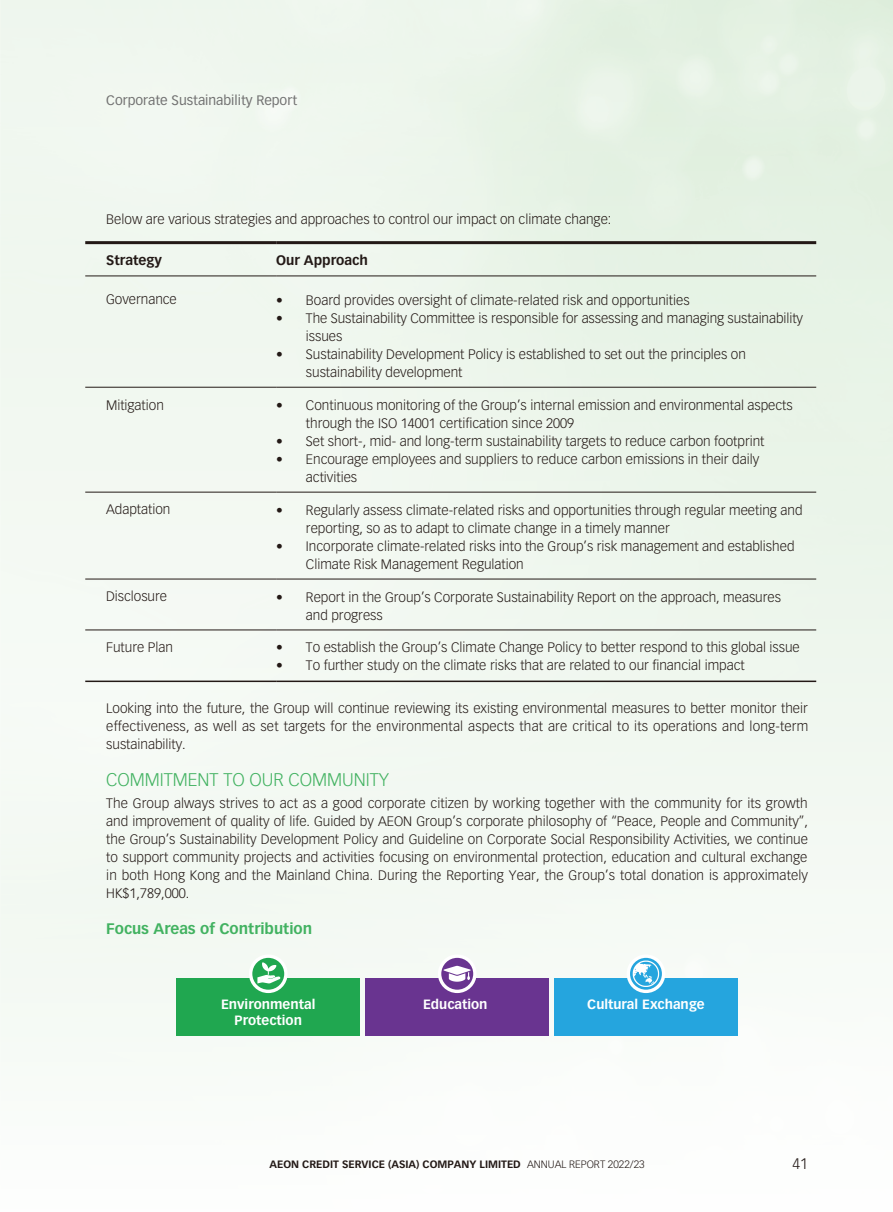
<style>
.page{position:relative;width:893px;height:1212px;background:#fff}
.page>*{position:absolute;margin:0;border:0;box-sizing:border-box;transform-origin:0 0}
.t1{font:300 18px "Vectora LT Std";color:#42b261}
.t2{font:700 15px "Vectora LT Std";color:#42b261}
.t3{font:300 15px "Vectora LT Std";color:#231916}
.t4{font:300 13.5px/18px "Vectora LT Std";color:#231916}
.t5{font:13.5px "Vectora LT Std";color:#727272}
.t6{font:700 13.5px "Vectora LT Std";color:#231916}
.t7{font:700 13.2px/15.9px "Vectora LT Std";color:#fff;text-align:center}
.t8{font:700 10.5px "Vectora LT Std";color:#231916}
.s1{font-weight:300}
</style>
<div class="page">
<img style="left:0;top:0;width:893px;height:1036px">
<hr style="left:85px;top:241px;width:191px;height:3px;background:#231916">
<hr style="left:276px;top:241px;width:540px;height:3px;background:#231916">
<hr style="left:85px;top:276px;width:191px;height:1px;background:#231916">
<hr style="left:276px;top:276px;width:540px;height:1px;background:#231916">
<hr style="left:85px;top:387px;width:191px;height:1px;background:#231916">
<hr style="left:276px;top:387px;width:540px;height:1px;background:#231916">
<hr style="left:85px;top:492px;width:191px;height:1px;background:#231916">
<hr style="left:276px;top:492px;width:540px;height:1px;background:#231916">
<hr style="left:85px;top:579px;width:191px;height:1px;background:#231916">
<hr style="left:276px;top:579px;width:540px;height:1px;background:#231916">
<hr style="left:85px;top:629px;width:191px;height:1px;background:#231916">
<hr style="left:276px;top:629px;width:540px;height:1px;background:#231916">
<hr style="left:85px;top:680px;width:191px;height:2px;background:#231916">
<hr style="left:276px;top:680px;width:540px;height:2px;background:#231916">
<div style="left:177px;top:979px;width:183px;height:57px;background:#20a750"></div>
<svg style="left:251px;top:956px;width:35px;height:35px"></svg>
<div style="left:249px;top:954px;width:39px;height:39px;border:3px solid #fff;border-radius:50%"></div>
<div style="left:365px;top:979px;width:184px;height:57px;background:#693490"></div>
<svg style="left:440px;top:956px;width:35px;height:35px"></svg>
<div style="left:438px;top:954px;width:39px;height:39px;border:3px solid #fff;border-radius:50%"></div>
<div style="left:554px;top:979px;width:184px;height:57px;background:#25a5de"></div>
<svg style="left:628px;top:956px;width:36px;height:35px"></svg>
<div style="left:627px;top:954px;width:38px;height:39px;border:3px solid #fff;border-radius:50%"></div>
<svg style="left:633px;top:960px;width:27px;height:27px"></svg>
<svg style="left:443px;top:966px;width:28px;height:16px"></svg>
<svg style="left:257px;top:962px;width:23px;height:21px"></svg>
<p class="t5" style="left:106px;top:92px;width:192px">Corporate Sustainability Report</p>
<p class="t4" style="left:106px;top:210px;width:507px">Below are various strategies and approaches to control our impact on climate change:</p>
<p class="t6" style="left:106px;top:252px;width:57px">Strategy</p>
<p class="t6" style="left:276px;top:252px;width:93px">Our Approach</p>
<p class="t4" style="left:106px;top:290px;width:72px">Governance</p>
<p class="t4" style="left:276px;top:291px;width:415px">• Board provides oversight of climate-related risk and opportunities</p>
<p class="t4" style="left:306px;top:309px;width:499px;text-indent:-30px">• The Sustainability Committee is responsible for assessing and managing sustainability issues</p>
<p class="t4" style="left:306px;top:345px;width:441px;text-indent:-30px">• Sustainability Development Policy is established to set out the principles on sustainability development</p>
<p class="t4" style="left:106px;top:396px;width:59px">Mitigation</p>
<p class="t4" style="left:306px;top:396px;width:488px;text-indent:-30px">• Continuous monitoring of the Group’s internal emission and environmental aspects through the ISO 14001 certification since 2009</p>
<p class="t4" style="left:276px;top:432px;width:490px">• Set short-, mid- and long-term sustainability targets to reduce carbon footprint</p>
<p class="t4" style="left:306px;top:450px;width:455px;text-indent:-30px">• Encourage employees and suppliers to reduce carbon emissions in their daily activities</p>
<p class="t4" style="left:106px;top:500px;width:66px">Adaptation</p>
<p class="t4" style="left:306px;top:501px;width:498px;text-indent:-30px">• Regularly assess climate-related risks and opportunities through regular meeting and reporting, so as to adapt to climate change in a timely manner</p>
<p class="t4" style="left:306px;top:537px;width:490px;text-indent:-30px">• Incorporate climate-related risks into the Group’s risk management and established<br>Climate Risk Management Regulation</p>
<p class="t4" style="left:106px;top:587px;width:63px">Disclosure</p>
<p class="t4" style="left:306px;top:588px;width:477px;text-indent:-30px">• Report in the Group’s Corporate Sustainability Report on the approach, measures and progress</p>
<p class="t4" style="left:106px;top:639px;width:69px">Future Plan</p>
<p class="t4" style="left:276px;top:639px;width:525px">• To establish the Group’s Climate Change Policy to better respond to this global issue</p>
<p class="t4" style="left:276px;top:657px;width:470px">• To further study on the climate risks that are related to our financial impact</p>
<p class="t4" style="left:106px;top:700px;width:703px;text-align:justify">Looking into the future, the Group will continue reviewing its existing environmental measures to better monitor their effectiveness, as well as set targets for the environmental aspects that are critical to its operations and long-term sustainability.</p>
<h1 class="t1" style="left:106px;top:769px;width:284px">COMMITMENT TO OUR COMMUNITY</h1>
<p class="t4" style="left:106px;top:794px;width:703px;text-align:justify">The Group always strives to act as a good corporate citizen by working together with the community for its growth and improvement of quality of life. Guided by AEON Group’s corporate philosophy of “Peace, People and Community”, the Group’s Sustainability Development Policy and Guideline on Corporate Social Responsibility Activities, we continue to support community projects and activities focusing on environmental protection, education and cultural exchange in both Hong Kong and the Mainland China. During the Reporting Year, the Group’s total donation is approximately HK$1,789,000.</p>
<p class="t2" style="left:106px;top:919px;width:207px">Focus Areas of Contribution</p>
<p class="t7" style="left:221px;top:996px;width:96px">Environmental<br>Protection</p>
<p class="t7" style="left:423px;top:996px;width:66px">Education</p>
<p class="t7" style="left:587px;top:996px;width:119px">Cultural Exchange</p>
<p class="t8" style="left:270px;top:1157px;width:376px">AEON CREDIT SERVICE (ASIA) COMPANY LIMITED <span class="s1">ANNUAL REPORT 2022/23</span></p>
<p class="t3" style="left:792px;top:1154px;width:17px">41</p>
</div>
